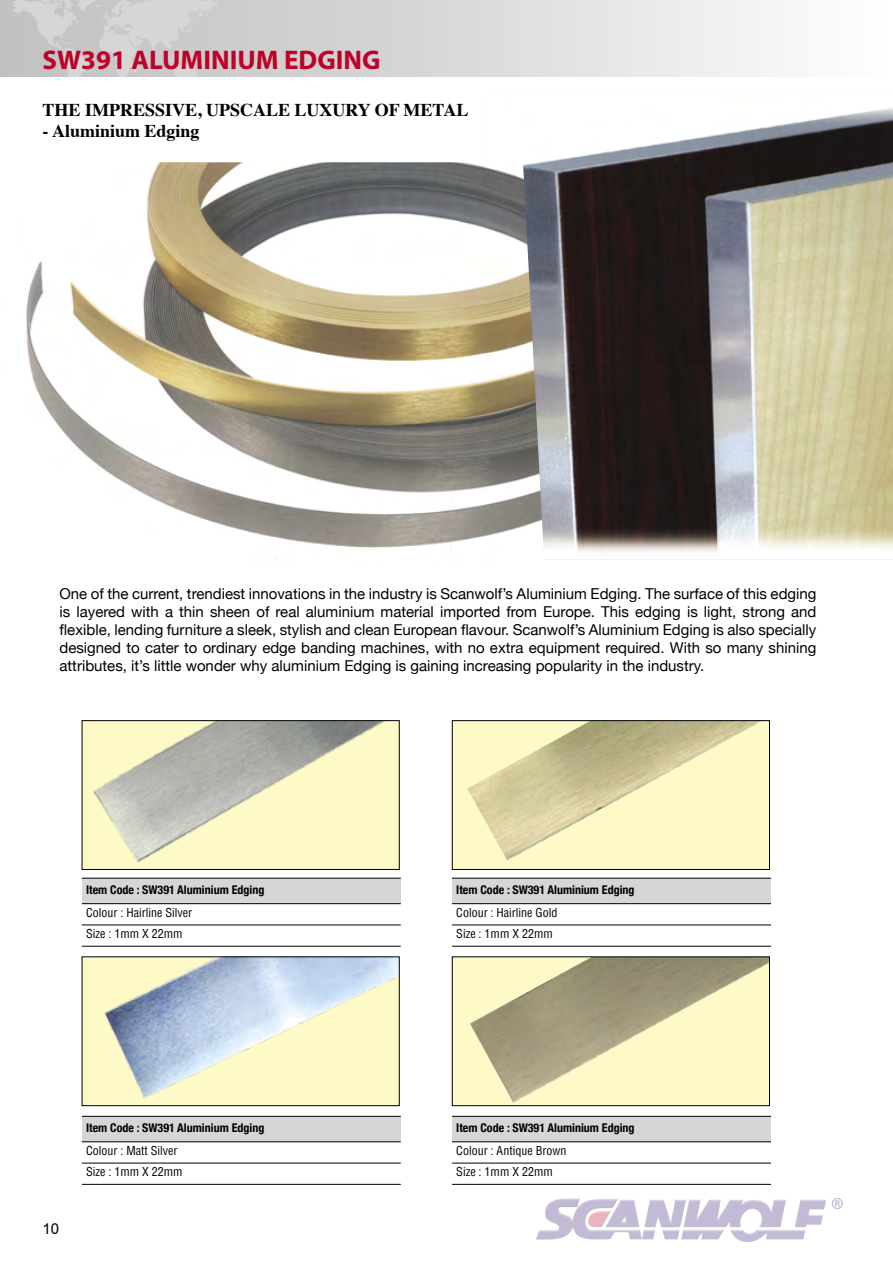
<style>
.page{position:relative;width:893px;height:1263px;background:#fff}
.page>*{position:absolute;margin:0;border:0;box-sizing:border-box;transform-origin:0 0}
.t1{font:700 27px "Myriad";color:#be0027}
.t2{font:700 18px "Times";color:#000}
.t3{font:15px/18px "Helvetica Neue";color:#000;text-align:justify}
.t4{font:15px "Arial";color:#000}
.t5{font:condensed 12px/21.3px "Helvetica";color:#000}
.t6{font:700 condensed 12px "Helvetica Neue";color:#000}
</style>
<div class="page">
<img style="left:542px;top:108px;width:351px;height:452px">
<div style="left:82px;top:1116px;width:319px;height:26px;background:#d6d6d6"></div>
<hr style="left:82px;top:1116px;width:319px;height:1px;background:#000">
<hr style="left:82px;top:1141px;width:319px;height:1px;background:#000">
<hr style="left:82px;top:1163px;width:319px;height:1px;background:#000">
<hr style="left:82px;top:1184px;width:319px;height:1px;background:#000">
<div style="left:452px;top:1116px;width:319px;height:26px;background:#d6d6d6"></div>
<hr style="left:452px;top:1116px;width:319px;height:1px;background:#000">
<hr style="left:452px;top:1141px;width:319px;height:1px;background:#000">
<hr style="left:452px;top:1163px;width:319px;height:1px;background:#000">
<hr style="left:452px;top:1184px;width:319px;height:1px;background:#000">
<div style="left:82px;top:878px;width:319px;height:26px;background:#d6d6d6"></div>
<hr style="left:82px;top:878px;width:319px;height:1px;background:#000">
<hr style="left:82px;top:903px;width:319px;height:1px;background:#000">
<hr style="left:82px;top:925px;width:319px;height:1px;background:#000">
<hr style="left:82px;top:946px;width:319px;height:1px;background:#000">
<div style="left:452px;top:878px;width:319px;height:26px;background:#d6d6d6"></div>
<hr style="left:452px;top:878px;width:319px;height:1px;background:#000">
<hr style="left:452px;top:903px;width:319px;height:1px;background:#000">
<hr style="left:452px;top:925px;width:319px;height:1px;background:#000">
<hr style="left:452px;top:946px;width:319px;height:1px;background:#000">
<img style="left:88px;top:722px;width:309px;height:146px">
<div style="left:82px;top:720px;width:317px;height:150px;border:1px solid #000"></div>
<div style="left:452px;top:721px;width:317px;height:148px;background:#fefac7"></div>
<img style="left:467px;top:722px;width:293px;height:139px">
<div style="left:452px;top:720px;width:318px;height:150px;border:1px solid #000"></div>
<div style="left:82px;top:957px;width:317px;height:149px;background:#fefac7"></div>
<img style="left:105px;top:959px;width:292px;height:139px">
<div style="left:82px;top:957px;width:317px;height:149px;border:1px solid #000"></div>
<div style="left:452px;top:957px;width:317px;height:149px;background:#fefac7"></div>
<img style="left:470px;top:959px;width:298px;height:144px">
<div style="left:452px;top:957px;width:318px;height:149px;border:1px solid #000"></div>
<img style="left:26px;top:162px;width:518px;height:398px">
<svg style="left:0;top:0;width:766px;height:77px;background:#dcdcdc"></svg>
<svg style="left:12px;top:0;width:206px;height:77px;background:#ccc"></svg>
<svg style="left:832px;top:1198px;width:11px;height:11px"></svg>
<img style="left:536px;top:1198px;width:290px;height:44px">
<h1 class="t1" style="left:43px;top:46px;width:339px">SW391 ALUMINIUM EDGING</h1>
<p class="t2" style="left:43px;top:92px;width:427px">THE IMPRESSIVE, UPSCALE LUXURY OF METAL</p>
<p class="t2" style="left:43px;top:114px;width:159px">- Aluminium Edging</p>
<p class="t3" style="left:60px;top:584px;width:758px">One of the current, trendiest innovations in the industry is Scanwolf’s Aluminium Edging. The surface of this edging is layered with a thin sheen of real aluminium material imported from Europe. This edging is light, strong and flexible, lending furniture a sleek, stylish and clean European flavour. Scanwolf’s Aluminium Edging is also specially designed to cater to ordinary edge banding machines, with no extra equipment required. With so many shining attributes, it’s little wonder why aluminium Edging is gaining increasing popularity in the industry.</p>
<p class="t6" style="left:86px;top:882px;width:180px">Item Code : SW391 Aluminium Edging</p>
<p class="t5" style="left:86px;top:902px;width:107px">Colour : Hairline Silver<br>Size : 1mm X 22mm</p>
<p class="t4" style="left:43px;top:1220px;width:18px">10</p>
<p class="t6" style="left:86px;top:1120px;width:180px">Item Code : SW391 Aluminium Edging</p>
<p class="t5" style="left:86px;top:1140px;width:98px">Colour : Matt Silver<br>Size : 1mm X 22mm</p>
<p class="t6" style="left:456px;top:882px;width:180px">Item Code : SW391 Aluminium Edging</p>
<p class="t5" style="left:456px;top:902px;width:103px">Colour : Hairline Gold<br>Size : 1mm X 22mm</p>
<p class="t6" style="left:456px;top:1120px;width:180px">Item Code : SW391 Aluminium Edging</p>
<p class="t5" style="left:456px;top:1140px;width:112px">Colour : Antique Brown<br>Size : 1mm X 22mm</p>
</div>
